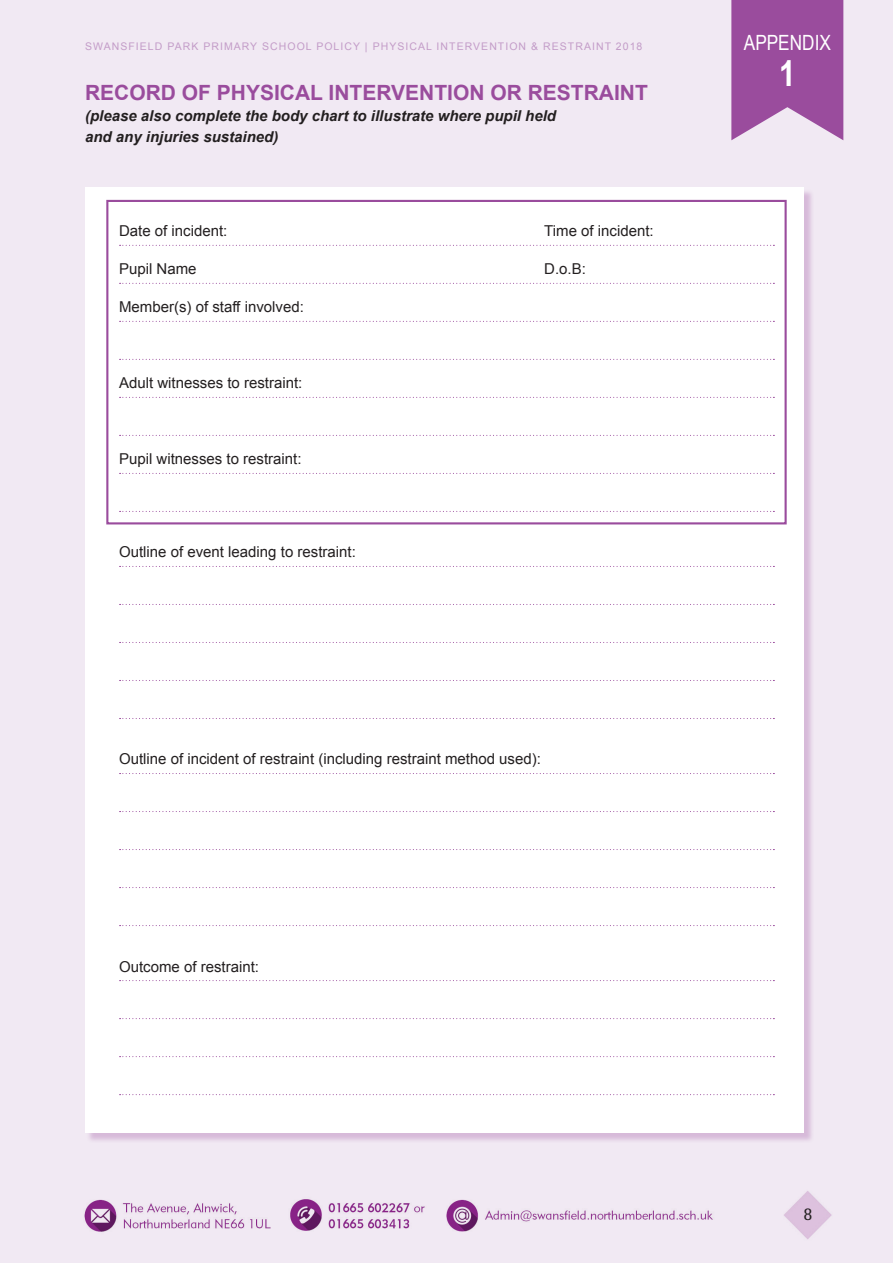
<style>
.page{position:relative;width:893px;height:1263px;background:#f1e9f3}
.page>*{position:absolute;margin:0;border:0;box-sizing:border-box;transform-origin:0 0}
.t1{font:700 36px "Arial Narrow";color:#fff}
.t2{font:700 21px "Arial";color:#9a4c9d}
.t3{font:21px "Arial Narrow";color:#fff}
.t4{font:18px "Rotis Semi Sans Std";color:#231f20}
.t5{font:15px "Arial";color:#231f20}
.t6{font:italic 700 15px/21px "Arial";color:#231f20}
.t7{font:10.5px "Arial";letter-spacing:.1em;color:#c39cc8}
</style>
<div class="page">
<img style="left:84px;top:1132px;width:748px;height:108px">
<svg style="left:731px;top:0;width:112px;height:140px;background:#a45ea7"></svg>
<div style="left:87px;top:189px;width:727px;height:954px;background:#9a4c9d;opacity:.3"></div>
<div style="left:85px;top:187px;width:719px;height:945px;background:#fff"></div>
<svg style="left:120px;top:245px;width:654px;height:1px"></svg>
<svg style="left:120px;top:283px;width:654px;height:1px"></svg>
<svg style="left:120px;top:321px;width:654px;height:1px"></svg>
<svg style="left:120px;top:359px;width:654px;height:1px"></svg>
<svg style="left:120px;top:397px;width:654px;height:1px"></svg>
<svg style="left:120px;top:435px;width:654px;height:1px"></svg>
<svg style="left:120px;top:473px;width:654px;height:1px"></svg>
<svg style="left:120px;top:511px;width:654px;height:1px"></svg>
<svg style="left:120px;top:566px;width:654px;height:1px"></svg>
<svg style="left:120px;top:604px;width:654px;height:1px"></svg>
<svg style="left:120px;top:642px;width:654px;height:1px"></svg>
<svg style="left:120px;top:680px;width:654px;height:1px"></svg>
<svg style="left:120px;top:718px;width:654px;height:1px"></svg>
<svg style="left:120px;top:773px;width:654px;height:1px"></svg>
<svg style="left:120px;top:811px;width:654px;height:1px"></svg>
<svg style="left:120px;top:849px;width:654px;height:1px"></svg>
<svg style="left:120px;top:887px;width:654px;height:1px"></svg>
<svg style="left:120px;top:925px;width:654px;height:1px"></svg>
<svg style="left:120px;top:980px;width:654px;height:1px"></svg>
<svg style="left:120px;top:1018px;width:654px;height:1px"></svg>
<svg style="left:120px;top:1056px;width:654px;height:1px"></svg>
<svg style="left:120px;top:1094px;width:654px;height:1px"></svg>
<div style="left:106px;top:200px;width:681px;height:324px;border:2px solid #9a4c9d"></div>
<p class="t7" style="left:85px;top:40px;width:559px">SWANSFIELD PARK PRIMARY SCHOOL POLICY | PHYSICAL INTERVENTION &amp; RESTRAINT 2018</p>
<p class="t3" style="left:744px;top:27px;width:89px">APPENDIX</p>
<p class="t1" style="left:779px;top:46px;width:18px">1</p>
<p class="t2" style="left:85px;top:79px;width:564px">RECORD OF PHYSICAL INTERVENTION OR RESTRAINT</p>
<p class="t6" style="left:85px;top:106px;width:472px">(please also complete the body chart to illustrate where pupil held and any injuries sustained)</p>
<p class="t5" style="left:119px;top:221px;width:110px">Date of incident:</p>
<p class="t5" style="left:544px;top:221px;width:111px">Time of incident:</p>
<p class="t5" style="left:119px;top:259px;width:79px">Pupil Name</p>
<p class="t5" style="left:544px;top:259px;width:43px">D.o.B:</p>
<p class="t5" style="left:119px;top:297px;width:186px">Member(s) of staff involved:</p>
<p class="t5" style="left:119px;top:373px;width:185px">Adult witnesses to restraint:</p>
<p class="t5" style="left:119px;top:449px;width:184px">Pupil witnesses to restraint:</p>
<p class="t5" style="left:119px;top:542px;width:238px">Outline of event leading to restraint:</p>
<p class="t5" style="left:119px;top:749px;width:423px">Outline of incident of restraint (including restraint method used):</p>
<p class="t5" style="left:119px;top:956px;width:142px">Outcome of restraint:</p>
<p class="t4" style="left:803px;top:1203px;width:11px">8</p>
</div>
